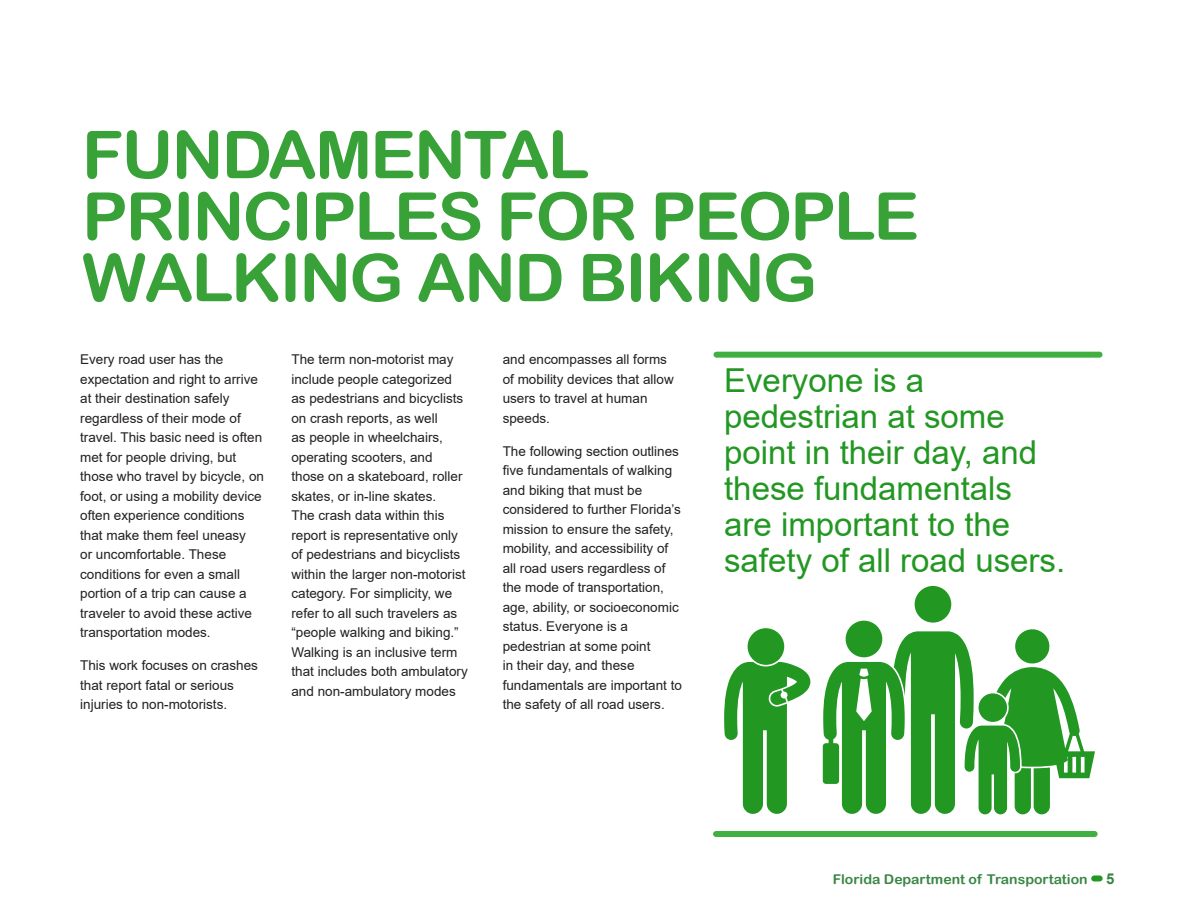
<style>
.page{position:relative;width:1188px;height:918px;background:#fff}
.page>*{position:absolute;margin:0;border:0;box-sizing:border-box;transform-origin:0 0}
.Section_Heading{font:66px/61.5px "Arial Rounded MT Bold";letter-spacing:-.03em;color:#38a138;scale:1.04 1}
.t1{font:33px/36px "Arial";color:#229722}
.t2{font:13.5px/19.5px "Arial";color:#231f20}
.t3{font:13.5px "Arial Rounded MT Bold";color:#398644;scale:1.04 1}
.s1{font-family:"Arial";font-weight:700;font-size:15px}
</style>
<div class="page">
<div style="left:716px;top:352px;width:384px;height:6px;background:#40b040"></div>
<div style="left:716px;top:831px;width:379px;height:6px;background:#40b040"></div>
<svg style="left:724px;top:662px;width:86px;height:152px"></svg>
<div style="left:748px;top:628px;width:36px;height:37px;background:#229722;border-radius:50%"></div>
<div style="left:915px;top:586px;width:36px;height:37px;background:#229722;border-radius:50%"></div>
<div style="left:846px;top:621px;width:36px;height:36px;background:#229722;border-radius:50%"></div>
<svg style="left:823px;top:628px;width:272px;height:186px"></svg>
<svg style="left:1094px;top:875px;width:6px;height:6px"></svg>
<p class="Section_Heading" style="left:82px;top:123px;width:806px">FUNDAMENTAL<br>PRINCIPLES FOR PEOPLE<br>WALKING AND BIKING</p>
<p class="t2" style="left:80px;top:350px;width:185px">Every road user has the expectation and right to arrive at their destination safely regardless of their mode of travel. This basic need is often met for people driving, but those who travel by bicycle, on foot, or using a mobility device often experience conditions that make them feel uneasy<br>or uncomfortable. These conditions for even a small portion of a trip can cause a traveler to avoid these active transportation modes.</p>
<p class="t2" style="left:80px;top:656px;width:179px">This work focuses on crashes that report fatal or serious injuries to non-motorists.</p>
<p class="t2" style="left:291px;top:350px;width:178px">The term non-motorist may include people categorized as pedestrians and bicyclists on crash reports, as well<br>as people in wheelchairs, operating scooters, and those on a skateboard, roller skates, or in-line skates.<br>The crash data within this report is representative only of pedestrians and bicyclists within the larger non-motorist category. For simplicity, we refer to all such travelers as “people walking and biking.”<br>Walking is an inclusive term that includes both ambulatory and non-ambulatory modes</p>
<p class="t2" style="left:503px;top:350px;width:173px">and encompasses all forms of mobility devices that allow users to travel at human speeds.</p>
<p class="t2" style="left:503px;top:441px;width:181px">The following section outlines five fundamentals of walking and biking that must be considered to further Florida’s mission to ensure the safety, mobility, and accessibility of all road users regardless of the mode of transportation, age, ability, or socioeconomic status. Everyone is a pedestrian at some point<br>in their day, and these fundamentals are important to the safety of all road users.</p>
<p class="t1" style="left:724px;top:363px;width:343px">Everyone is a pedestrian at some point in their day, and these fundamentals are important to the safety of all road users.</p>
<p class="t3" style="left:833px;top:871px;width:272px">Florida Department of Transportation <span class="s1">5</span></p>
</div>
